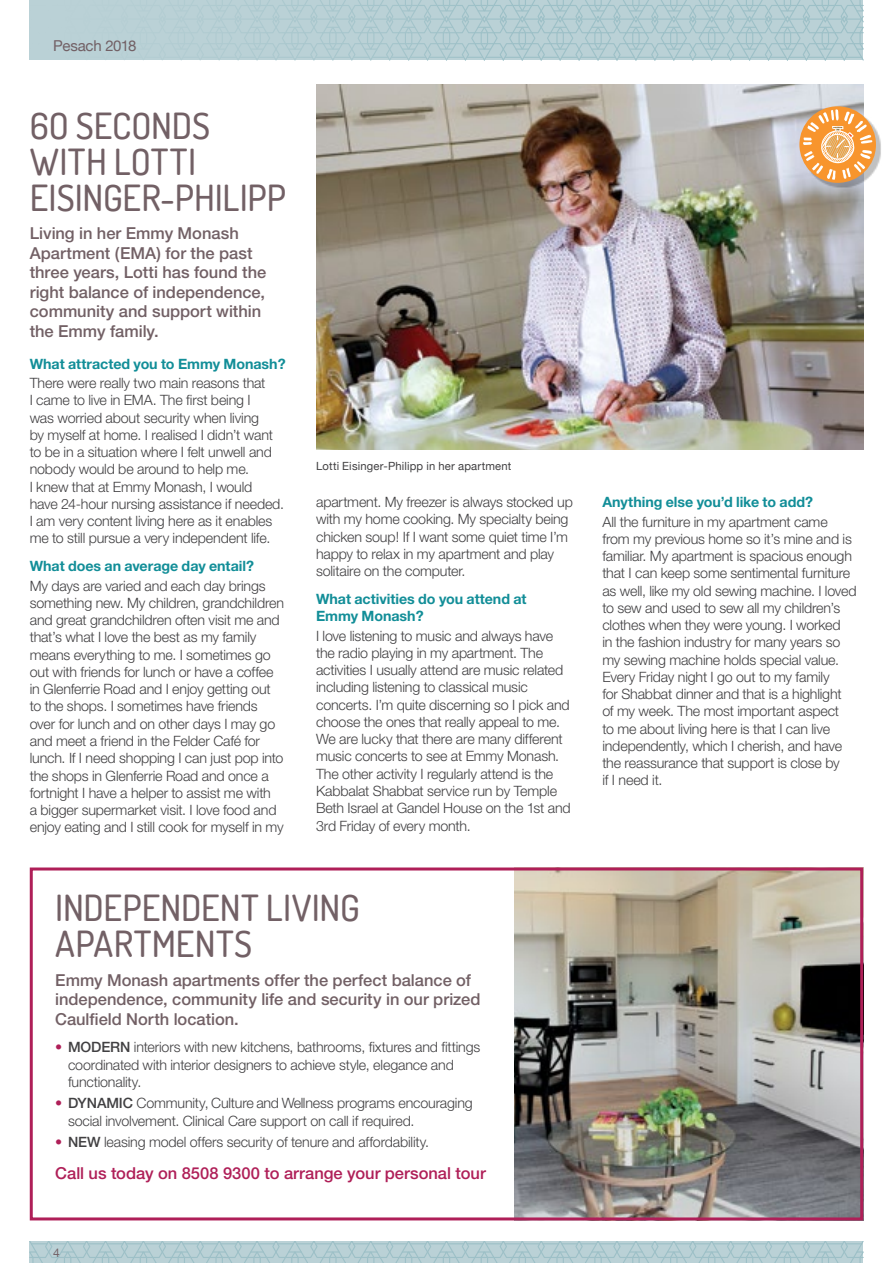
<style>
.page{position:relative;width:893px;height:1263px;background:#fff}
.page>*{position:absolute;margin:0;border:0;box-sizing:border-box;transform-origin:0 0}
.t1{font:500 36px/36px "Dosis";letter-spacing:.005em;color:#726065}
.t2{font:500 16.5px/19.5px "Helvetica Neue";color:#726065}
.t3{font:500 16.5px "Helvetica Neue";color:#af1f58}
.t4{font:15px "Helvetica Neue";letter-spacing:-.02em;color:#726065}
.t5{font:300 14.25px/17.2px "Helvetica Neue";letter-spacing:-.01em;color:#414042}
.t6{font:700 14.25px/17.2px "Helvetica Neue";letter-spacing:-.005em;color:#128e98}
.t7{font:12px "Helvetica Neue";color:#726065}
.t8{font:11.25px "Helvetica Neue";letter-spacing:.015em;color:#414042}
.s1{font-weight:400;color:#af1f58}
.s2{font-weight:500}
</style>
<div class="page">
<svg style="left:30px;top:1241px;width:833px;height:22px;background:#b2ccd2"></svg>
<svg style="left:30px;top:0;width:833px;height:60px;background:#b4cdd3"></svg>
<img style="left:514px;top:871px;width:345px;height:345px">
<div style="left:30px;top:867px;width:833px;height:353px;border:3px solid #af1f58"></div>
<img style="left:316px;top:85px;width:547px;height:364px">
<div style="left:804px;top:109px;width:78px;height:80px;background:#000;opacity:.25"></div>
<svg style="left:799px;top:106px;width:77px;height:77px"></svg>
<svg style="left:803px;top:109px;width:70px;height:71px;background:#f1b270"></svg>
<p class="t4" style="left:53px;top:35px;width:85px">Pesach 2018</p>
<h1 class="t1" style="left:30px;top:106px;width:258px">6O SECONDS<br>WITH LOTTI<br>EISINGER-PHILIPP</h1>
<p class="t2" style="left:30px;top:223px;width:238px">Living in her Emmy Monash<br>Apartment (EMA) for the past three years, Lotti has found the right balance of independence, community and support within the Emmy family.</p>
<p class="t6" style="left:30px;top:355px;width:257px">What attracted you to Emmy Monash?</p>
<p class="t5" style="left:30px;top:374px;width:256px">There were really two main reasons that<br>I came to live in EMA. The first being I<br>was worried about security when living<br>by myself at home. I realised I didn’t want to be in a situation where I felt unwell and nobody would be around to help me.<br>I knew that at Emmy Monash, I would have 24-hour nursing assistance if needed.<br>I am very content living here as it enables me to still pursue a very independent life.</p>
<p class="t6" style="left:30px;top:557px;width:226px">What does an average day entail?</p>
<p class="t5" style="left:30px;top:577px;width:256px">My days are varied and each day brings something new. My children, grandchildren and great grandchildren often visit me and that’s what I love the best as my family means everything to me. I sometimes go out with friends for lunch or have a coffee in Glenferrie Road and I enjoy getting out to the shops. I sometimes have friends over for lunch and on other days I may go and meet a friend in the Felder Café for lunch. If I need shopping I can just pop into the shops in Glenferrie Road and once a fortnight I have a helper to assist me with<br>a bigger supermarket visit. I love food and enjoy eating and I still cook for myself in my</p>
<p class="t8" style="left:316px;top:458px;width:197px">Lotti Eisinger-Philipp in her apartment</p>
<p class="t5" style="left:316px;top:493px;width:258px">apartment. My freezer is always stocked up with my home cooking. My specialty being chicken soup! If I want some quiet time I’m happy to relax in my apartment and play solitaire on the computer.</p>
<p class="t6" style="left:316px;top:590px;width:212px">What activities do you attend at<br>Emmy Monash?</p>
<p class="t5" style="left:316px;top:627px;width:256px">I love listening to music and always have the radio playing in my apartment. The activities I usually attend are music related including listening to classical music concerts. I’m quite discerning so I pick and choose the ones that really appeal to me.<br>We are lucky that there are many different music concerts to see at Emmy Monash.<br>The other activity I regularly attend is the Kabbalat Shabbat service run by Temple Beth Israel at Gandel House on the 1st and 3rd Friday of every month.</p>
<h1 class="t1" style="left:55px;top:889px;width:306px">INDEPENDENT LIVING<br>APARTMENTS</h1>
<p class="t2" style="left:55px;top:970px;width:427px">Emmy Monash apartments offer the perfect balance of independence, community life and security in our prized<br>Caulfield North location.</p>
<p class="t5" style="left:68px;top:1038px;width:414px;text-indent:-13px"><span class="s1">•</span> <span class="s2">MODERN</span> interiors with new kitchens, bathrooms, fixtures and fittings coordinated with interior designers to achieve style, elegance and functionality.</p>
<p class="t5" style="left:68px;top:1094px;width:406px;text-indent:-13px"><span class="s1">•</span> <span class="s2">DYNAMIC</span> Community, Culture and Wellness programs encouraging social involvement. Clinical Care support on call if required.</p>
<p class="t5" style="left:55px;top:1133px;width:375px"><span class="s1">•</span> <span class="s2">NEW</span> leasing model offers security of tenure and affordability.</p>
<p class="t3" style="left:55px;top:1164px;width:432px">Call us today on 8508 9300 to arrange your personal tour</p>
<p class="t7" style="left:53px;top:1244px;width:8px">4</p>
<p class="t6" style="left:602px;top:493px;width:212px">Anything else you’d like to add?</p>
<p class="t5" style="left:602px;top:512px;width:256px">All the furniture in my apartment came from my previous home so it’s mine and is familiar. My apartment is spacious enough that I can keep some sentimental furniture as well, like my old sewing machine. I loved to sew and used to sew all my children’s clothes when they were young. I worked<br>in the fashion industry for many years so my sewing machine holds special value.<br>Every Friday night I go out to my family<br>for Shabbat dinner and that is a highlight<br>of my week. The most important aspect<br>to me about living here is that I can live independently, which I cherish, and have the reassurance that support is close by<br>if I need it.</p>
</div>
